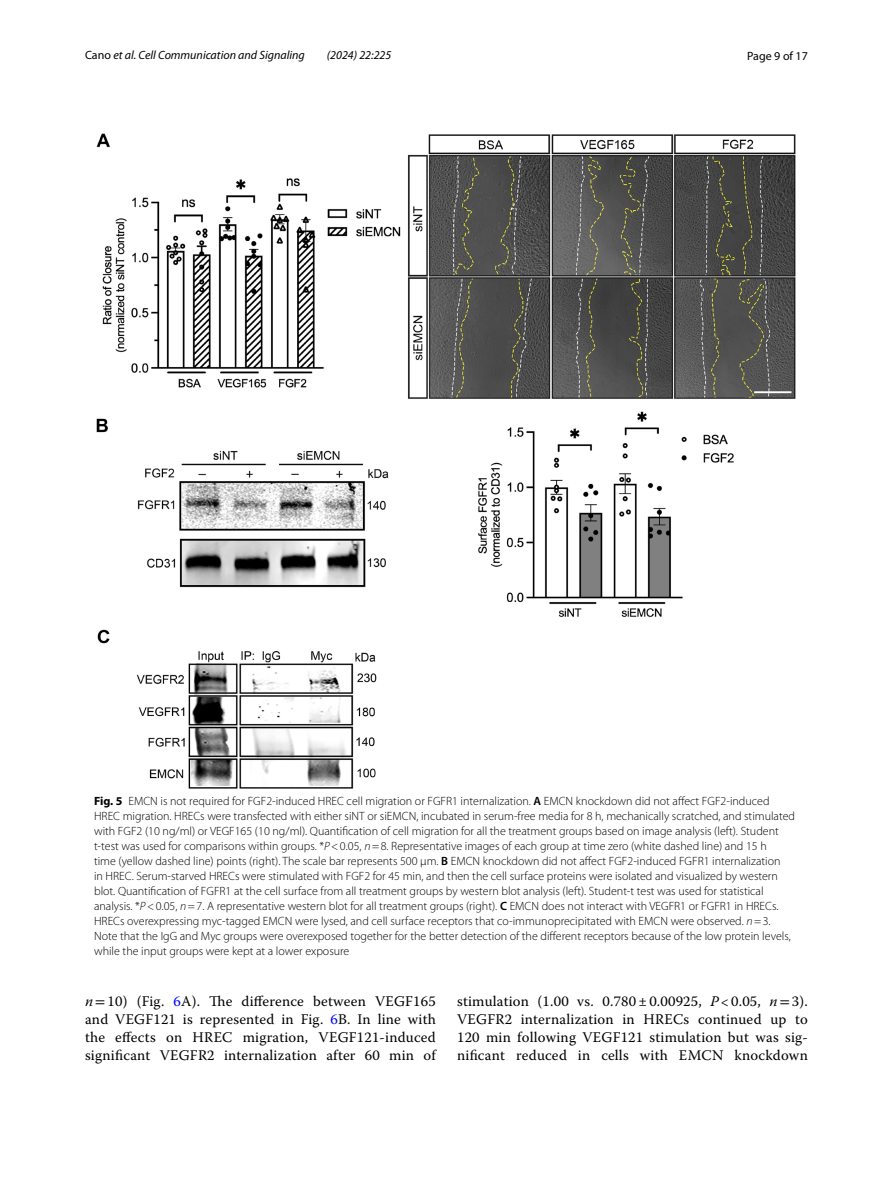
<style>
.page{position:relative;width:893px;height:1187px;background:#fff}
.page>*{position:absolute;margin:0;border:0;box-sizing:border-box;transform-origin:0 0}
.t1{font:14.7px/18px "Warnock Pro";letter-spacing:.015em;color:#000;text-align:justify}
.t2{font:300 12px/15px "Myriad Pro";color:#000}
.t3{font:italic 12px "Myriad Pro";color:#000}
.t4{font:12px "Myriad Pro";color:#000}
.s1{font-style:normal}
.s2{font-weight:700}
.s3{font-weight:600}
.s4{font-style:italic}
.s5{font-family:"STIX"}
.s6{color:#00f}
</style>
<div class="page">
<img style="left:96px;top:133px;width:700px;height:656px">
<p class="t3" style="left:85px;top:48px;width:221px"><span class="s1">Cano</span> et al. Cell Communication and Signaling</p>
<p class="t3" style="left:327px;top:48px;width:66px">(2024) 22:225</p>
<p class="t4" style="left:747px;top:48px;width:62px">Page 9 of 17</p>
<p class="t2" style="left:94px;top:793px;width:702px"><span class="s2">Fig. 5</span> EMCN is not required for FGF2-induced HREC cell migration or FGFR1 internalization. <span class="s3">A</span> EMCN knockdown did not affect FGF2-induced HREC migration. HRECs were transfected with either siNT or siEMCN, incubated in serum-free media for 8 h, mechanically scratched, and stimulated with FGF2 (10 ng/ml) or VEGF165 (10 ng/ml). Quantification of cell migration for all the treatment groups based on image analysis (left). Student t-test was used for comparisons within groups. *<span class="s4">P</span>&lt;0.05, <span class="s4">n</span>=8. Representative images of each group at time zero (white dashed line) and 15 h<br>time (yellow dashed line) points (right). The scale bar represents 500 µm. <span class="s3">B</span> EMCN knockdown did not affect FGF2-induced FGFR1 internalization<br>in HREC. Serum-starved HRECs were stimulated with FGF2 for 45 min, and then the cell surface proteins were isolated and visualized by western blot. Quantification of FGFR1 at the cell surface from all treatment groups by western blot analysis (left). Student-t test was used for statistical analysis. *<span class="s4">P</span>&lt;0.05, <span class="s4">n</span>=7. A representative western blot for all treatment groups (right). <span class="s3">C</span> EMCN does not interact with VEGFR1 or FGFR1 in HRECs.<br>HRECs overexpressing myc-tagged EMCN were lysed, and cell surface receptors that co-immunoprecipitated with EMCN were observed. <span class="s4">n</span>=3.<br>Note that the IgG and Myc groups were overexposed together for the better detection of the different receptors because of the low protein levels, while the input groups were kept at a lower exposure</p>
<p class="t1" style="left:85px;top:991px;width:352px"><span class="s4">n</span><span class="s5">=</span>10) (Fig. <span class="s6">6</span>A). The difference between VEGF165 and VEGF121 is represented in Fig. <span class="s6">6</span>B. In line with the effects on HREC migration, VEGF121-induced significant VEGFR2 internalization after 60 min of</p>
<p class="t1" style="left:457px;top:991px;width:352px">stimulation (1.00 vs. 0.780 ± 0.00925, <span class="s4">P</span> &lt; 0.05, <span class="s4">n</span><span class="s5">=</span>3).<br>VEGFR2 internalization in HRECs continued up to 120 min following VEGF121 stimulation but was sig&shy;nificant reduced in cells with EMCN knockdown</p>
</div>
